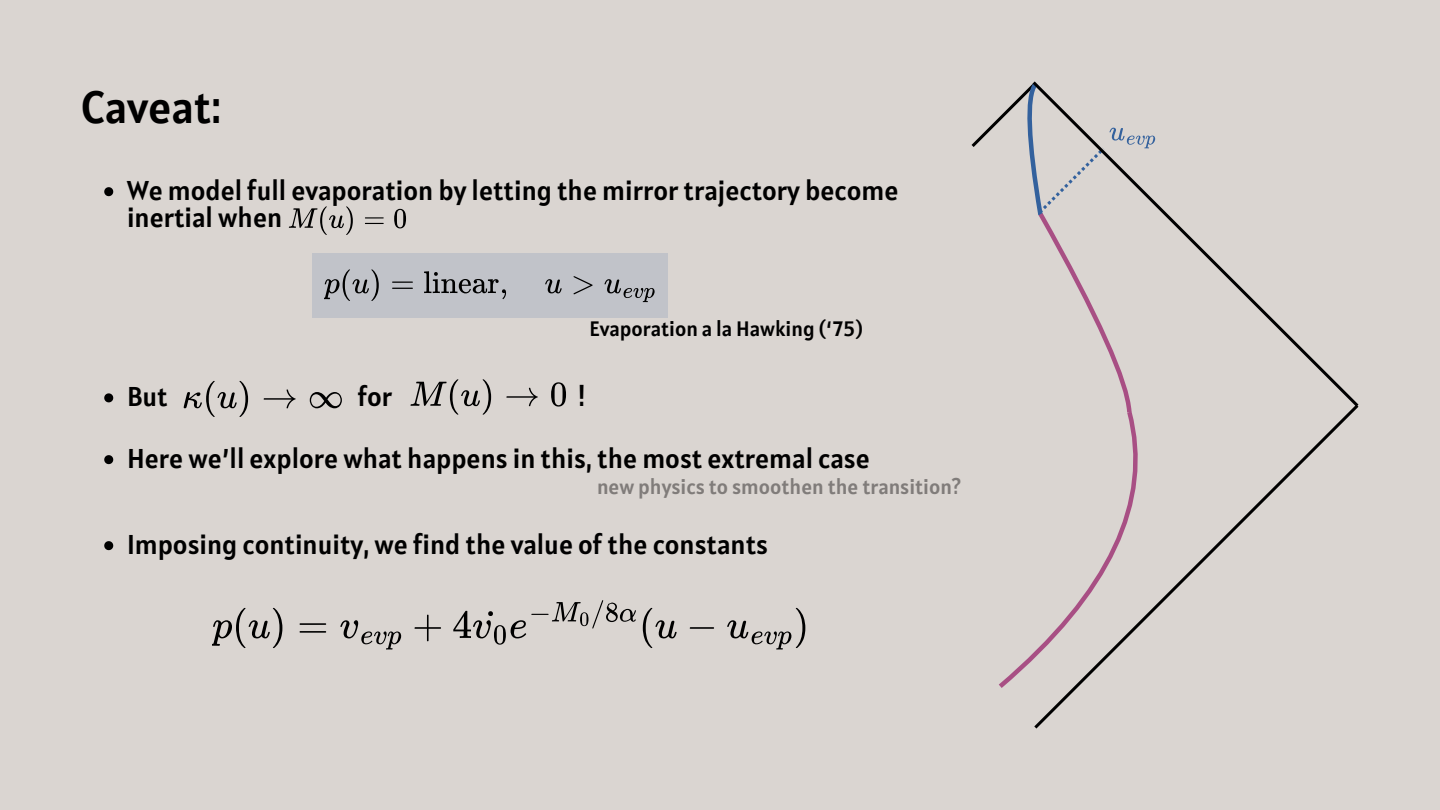
<style>
.page{position:relative;width:1440px;height:810px;background:#dad5d1}
.page>*{position:absolute;margin:0;border:0;box-sizing:border-box;transform-origin:0 0}
.t1{font:45px "Alatsi";color:#000}
.t2{font:27.1px/27px "Alatsi";color:#000}
.t3{font:20.8px "Alatsi";color:#807c7a}
.t4{font:20.8px "Alatsi";color:#000}
</style>
<div class="page">
<svg style="left:104px;top:393px;width:9px;height:9px"></svg>
<svg style="left:184px;top:381px;width:64px;height:36px"></svg>
<svg style="left:264px;top:390px;width:32px;height:18px"></svg>
<svg style="left:310px;top:392px;width:32px;height:16px"></svg>
<svg style="left:104px;top:187px;width:9px;height:9px"></svg>
<svg style="left:104px;top:541px;width:9px;height:9px"></svg>
<svg style="left:212px;top:608px;width:70px;height:40px"></svg>
<hr style="left:300px;top:623px;width:26px;height:2px;background:#000">
<hr style="left:300px;top:631px;width:26px;height:2px;background:#000">
<svg style="left:340px;top:620px;width:61px;height:30px"></svg>
<svg style="left:414px;top:615px;width:27px;height:26px"></svg>
<svg style="left:453px;top:600px;width:183px;height:45px"></svg>
<svg style="left:643px;top:608px;width:34px;height:40px"></svg>
<svg style="left:690px;top:627px;width:24px;height:2px"></svg>
<svg style="left:727px;top:608px;width:78px;height:42px"></svg>
<div style="left:313px;top:253px;width:355px;height:65px;background:#c1c3c9"></div>
<svg style="left:971px;top:87px;width:58px;height:60px"></svg>
<svg style="left:411px;top:379px;width:80px;height:36px"></svg>
<svg style="left:506px;top:388px;width:32px;height:18px"></svg>
<svg style="left:551px;top:382px;width:15px;height:25px"></svg>
<svg style="left:289px;top:206px;width:64px;height:29px"></svg>
<svg style="left:365px;top:217px;width:19px;height:7px"></svg>
<svg style="left:394px;top:209px;width:12px;height:19px"></svg>
<svg style="left:104px;top:455px;width:9px;height:9px"></svg>
<svg style="left:1031px;top:410px;width:324px;height:319px"></svg>
<svg style="left:1029px;top:81px;width:330px;height:329px"></svg>
<svg style="left:324px;top:269px;width:55px;height:32px"></svg>
<svg style="left:392px;top:282px;width:21px;height:7px"></svg>
<svg style="left:424px;top:271px;width:82px;height:28px"></svg>
<svg style="left:545px;top:279px;width:17px;height:14px"></svg>
<svg style="left:574px;top:276px;width:19px;height:18px"></svg>
<svg style="left:605px;top:279px;width:50px;height:23px"></svg>
<p class="t1" style="left:81px;top:78px;width:142px">Caveat:</p>
<p class="t2" style="left:127px;top:177px;width:773px">We model full evaporation by letting the mirror trajectory become inertial when</p>
<p class="t4" style="left:589px;top:316px;width:275px">Evaporation a la Hawking (‘75)</p>
<h1 class="t2" style="left:127px;top:383px;width:42px">But</h1>
<h1 class="t2" style="left:358px;top:383px;width:36px">for</h1>
<h1 class="t2" style="left:577px;top:383px;width:10px">!</h1>
<p class="t2" style="left:127px;top:445px;width:744px">Here we’ll explore what happens in this, the most extremal case</p>
<p class="t3" style="left:597px;top:474px;width:365px">new physics to smoothen the transition?</p>
<p class="t2" style="left:127px;top:531px;width:643px">Imposing continuity, we find the value of the constants</p>
</div>
